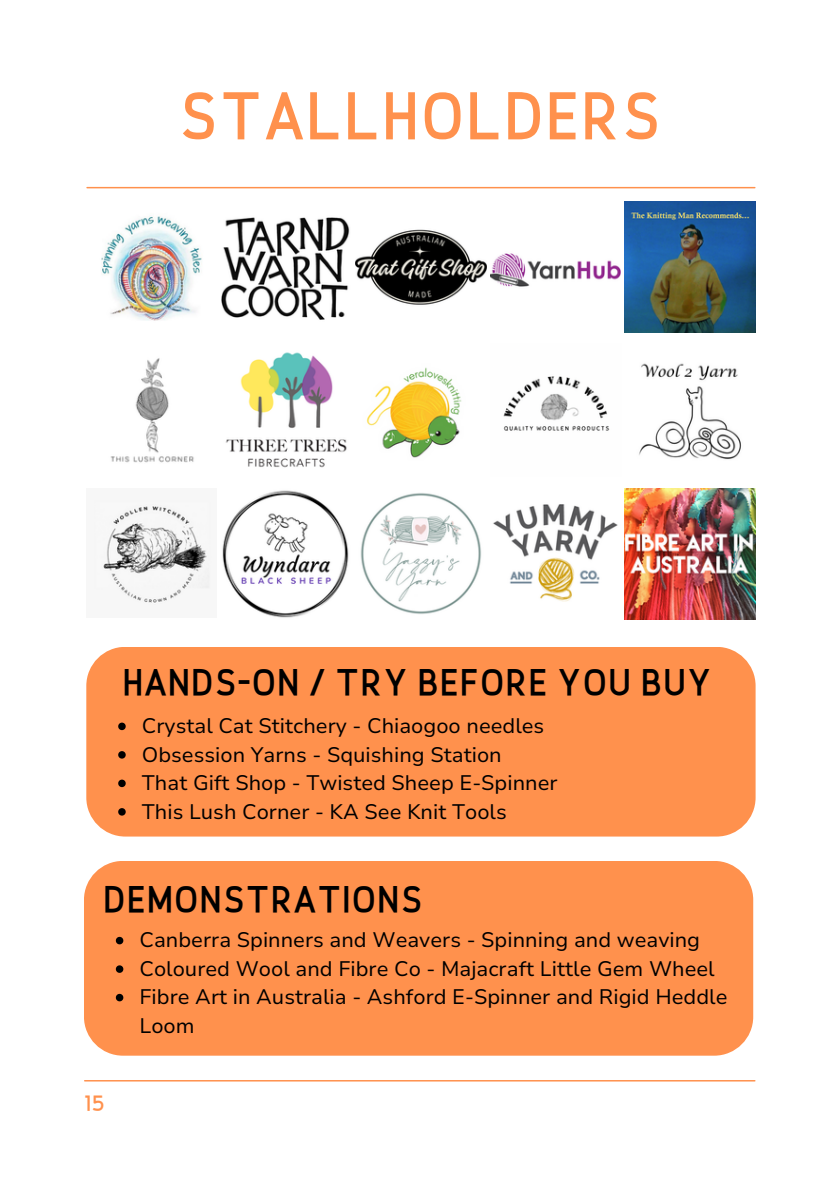
<style>
.page{position:relative;width:839px;height:1191px;background:#fff}
.page>*{position:absolute;margin:0;border:0;box-sizing:border-box;transform-origin:0 0}
.t1{font:700 61.2px "Crops";color:#ff914d}
.t2{font:700 34.4px "Crops";color:#000}
.t3{font:21px/28.4px "Nunito Sans 10 pt";color:#000}
.t4{font:700 20px "Crops";color:#ff914d}
</style>
<div class="page">
<hr style="left:87px;top:187px;width:667px;height:1px;background:#ff914d">
<hr style="left:85px;top:1080px;width:669px;height:2px;background:#ff914d">
<img style="left:101px;top:216px;width:101px;height:105px">
<img style="left:221px;top:217px;width:129px;height:103px">
<img style="left:355px;top:229px;width:131px;height:76px">
<img style="left:624px;top:202px;width:131px;height:130px">
<img style="left:490px;top:253px;width:130px;height:34px">
<img style="left:225px;top:352px;width:122px;height:116px">
<img style="left:366px;top:367px;width:96px;height:91px">
<img style="left:503px;top:376px;width:107px;height:55px">
<img style="left:110px;top:358px;width:84px;height:105px">
<img style="left:639px;top:363px;width:102px;height:97px">
<img style="left:103px;top:504px;width:107px;height:101px">
<img style="left:222px;top:490px;width:127px;height:128px">
<img style="left:360px;top:493px;width:122px;height:121px">
<img style="left:493px;top:504px;width:125px;height:98px">
<img style="left:624px;top:489px;width:131px;height:130px">
<div style="left:86px;top:647px;width:669px;height:190px;background:#ff914d;border-radius:39px"></div>
<svg style="left:118px;top:723px;width:8px;height:7px"></svg>
<svg style="left:118px;top:751px;width:8px;height:8px"></svg>
<svg style="left:118px;top:780px;width:8px;height:7px"></svg>
<svg style="left:118px;top:808px;width:8px;height:8px"></svg>
<div style="left:84px;top:861px;width:669px;height:195px;background:#ff914d;border-radius:39px"></div>
<svg style="left:116px;top:937px;width:7px;height:7px"></svg>
<svg style="left:116px;top:965px;width:7px;height:8px"></svg>
<svg style="left:116px;top:994px;width:7px;height:7px"></svg>
<h1 class="t1" style="left:178px;top:91px;width:485px">STALLHOLDERS</h1>
<p class="t2" style="left:122px;top:668px;width:591px">HANDS-ON / TRY BEFORE YOU BUY</p>
<p class="t3" style="left:142px;top:712px;width:404px">Crystal Cat Stitchery - Chiaogoo needles</p>
<p class="t3" style="left:142px;top:741px;width:361px">Obsession Yarns - Squishing Station</p>
<p class="t3" style="left:142px;top:769px;width:417px">That Gift Shop - Twisted Sheep E-Spinner</p>
<p class="t3" style="left:142px;top:798px;width:366px">This Lush Corner - KA See Knit Tools</p>
<p class="t2" style="left:103px;top:885px;width:321px">DEMONSTRATIONS</p>
<p class="t3" style="left:139px;top:926px;width:562px">Canberra Spinners and Weavers - Spinning and weaving</p>
<p class="t3" style="left:139px;top:955px;width:576px">Coloured Wool and Fibre Co - Majacraft Little Gem Wheel</p>
<p class="t3" style="left:139px;top:983px;width:589px">Fibre Art in Australia - Ashford E-Spinner and Rigid Heddle<br>Loom</p>
<p class="t4" style="left:84px;top:1095px;width:23px">15</p>
</div>
